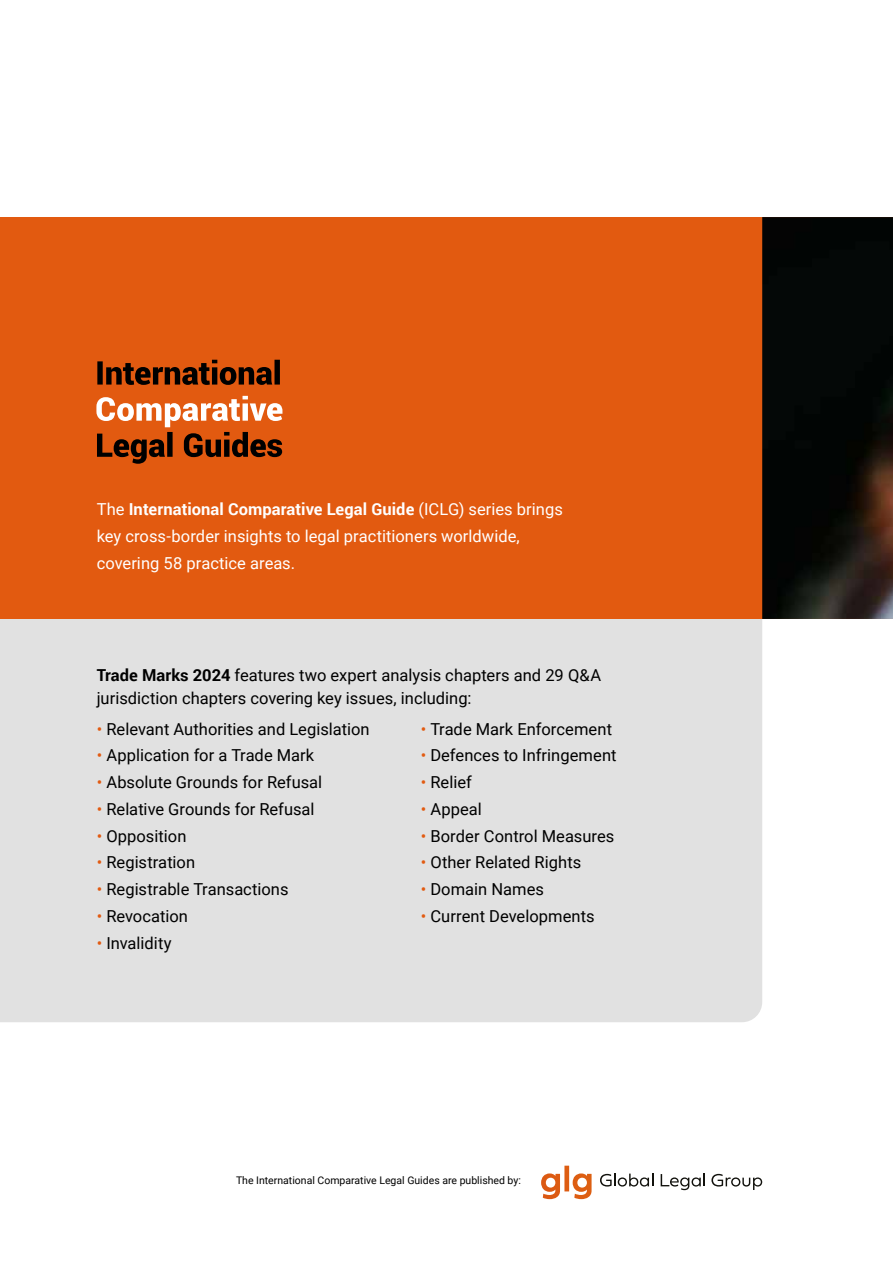
<style>
.page{position:relative;width:893px;height:1263px;background:#fff}
.page>*{position:absolute;margin:0;border:0;box-sizing:border-box;transform-origin:0 0}
.t1{font:16.5px/22.5px "Roboto";color:#000}
.t2{font:16.5px/27px "Roboto";color:#fff}
.t3{font:10.5px "Roboto";color:#000}
.s1{font-weight:700}
.s2{color:#e25a10}
</style>
<div class="page">
<div style="left:0;top:619px;width:762px;height:403px;background:#e1e1e1"></div>
<div style="left:0;top:217px;width:893px;height:402px;background:#e25a10"></div>
<svg style="left:97px;top:396px;width:185px;height:68px"></svg>
<svg style="left:97px;top:360px;width:183px;height:25px"></svg>
<svg style="left:541px;top:1166px;width:51px;height:33px"></svg>
<svg style="left:600px;top:1173px;width:53px;height:13px"></svg>
<svg style="left:661px;top:1173px;width:44px;height:17px"></svg>
<svg style="left:711px;top:1174px;width:51px;height:16px"></svg>
<img style="left:762px;top:217px;width:131px;height:402px">
<p class="t2" style="left:97px;top:495px;width:468px">The <span class="s1">International Comparative Legal Guide</span> (ICLG) series brings key cross-border insights to legal practitioners worldwide, covering 58 practice areas.</p>
<p class="t1" style="left:97px;top:663px;width:506px"><span class="s1">Trade Marks 2024</span> features two expert analysis chapters and 29 Q&amp;A jurisdiction chapters covering key issues, including:</p>
<p class="t1" style="left:97px;top:717px;width:274px"><span class="s2">•</span> Relevant Authorities and Legislation</p>
<p class="t1" style="left:421px;top:717px;width:193px"><span class="s2">•</span> Trade Mark Enforcement</p>
<p class="t1" style="left:97px;top:744px;width:219px"><span class="s2">•</span> Application for a Trade Mark</p>
<p class="t1" style="left:421px;top:744px;width:197px"><span class="s2">•</span> Defences to Infringement</p>
<p class="t1" style="left:97px;top:770px;width:227px"><span class="s2">•</span> Absolute Grounds for Refusal</p>
<p class="t1" style="left:421px;top:770px;width:53px"><span class="s2">•</span> Relief</p>
<p class="t1" style="left:97px;top:797px;width:219px"><span class="s2">•</span> Relative Grounds for Refusal</p>
<p class="t1" style="left:421px;top:797px;width:63px"><span class="s2">•</span> Appeal</p>
<p class="t1" style="left:97px;top:824px;width:91px"><span class="s2">•</span> Opposition</p>
<p class="t1" style="left:421px;top:824px;width:195px"><span class="s2">•</span> Border Control Measures</p>
<p class="t1" style="left:97px;top:851px;width:100px"><span class="s2">•</span> Registration</p>
<p class="t1" style="left:421px;top:851px;width:162px"><span class="s2">•</span> Other Related Rights</p>
<p class="t1" style="left:97px;top:877px;width:193px"><span class="s2">•</span> Registrable Transactions</p>
<p class="t1" style="left:421px;top:877px;width:125px"><span class="s2">•</span> Domain Names</p>
<p class="t1" style="left:97px;top:904px;width:93px"><span class="s2">•</span> Revocation</p>
<p class="t1" style="left:421px;top:904px;width:175px"><span class="s2">•</span> Current Developments</p>
<p class="t1" style="left:97px;top:931px;width:76px"><span class="s2">•</span> Invalidity</p>
<p class="t3" style="left:236px;top:1172px;width:286px">The International Comparative Legal Guides are published by:</p>
</div>
